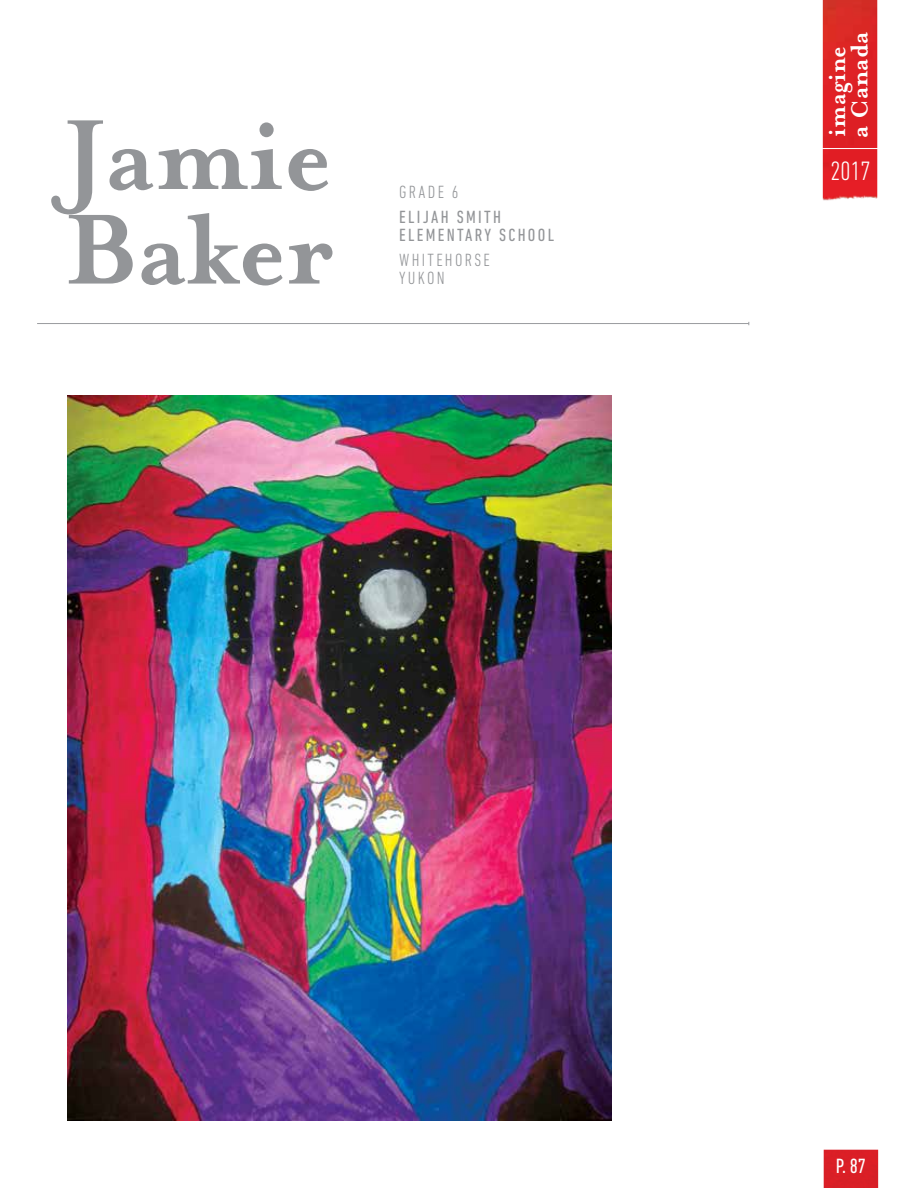
<style>
.page{position:relative;width:918px;height:1188px;background:#fff}
.page>*{position:absolute;margin:0;border:0;box-sizing:border-box;transform-origin:0 0}
.t1{font:700 114.3px/94.5px "Mrs Eaves";letter-spacing:-.01em;color:#939598}
.t2{font:700 27.9px "Mrs Eaves";letter-spacing:.01em;color:#fff;scale:.94 1}
.t3{font:700 27.6px "Mrs Eaves";color:#fff}
.t4{font:300 condensed 27px "DIN Next LT Pro";color:#fff}
.t5{font:condensed 21px "DIN Next LT Pro";color:#fff}
.t6{font:condensed 18px/18px "DIN Next LT Pro";letter-spacing:.13em;color:#939598}
.t7{font:300 condensed 18px/18px "DIN Next LT Pro";letter-spacing:.13em;color:#939598}
.s1{font-size:26.55px}
</style>
<div class="page">
<div style="left:824px;top:1150px;width:54px;height:38px;background:#da1f26"></div>
<img style="left:823px;top:0;width:54px;height:201px">
<hr style="left:802px;top:148px;width:84px;height:1px;background:#fff">
<hr style="left:37px;top:323px;width:712px;height:1px;background:#999b9e">
<img style="left:68px;top:395px;width:544px;height:725px">
<h1 class="t1" style="left:63px;top:109px;width:271px">Jamie<br>Baker</h1>
<p class="t7" style="left:399px;top:183px;width:61px">GRADE 6</p>
<p class="t6" style="left:399px;top:208px;width:157px">ELIJAH SMITH<br>ELEMENTARY SCHOOL</p>
<p class="t7" style="left:399px;top:250px;width:92px">WHITEHORSE<br>YUKON</p>
<h3 class="t3" style="left:843px;top:138px;width:108px;rotate:-90deg">a <span class="s1">C</span>anada</h3>
<h2 class="t2" style="left:821px;top:137px;width:98px;rotate:-90deg">imagine</h2>
<h3 class="t4" style="left:830px;top:155px;width:42px">2017</h3>
<p class="t5" style="left:836px;top:1154px;width:31px">P. 87</p>
</div>
